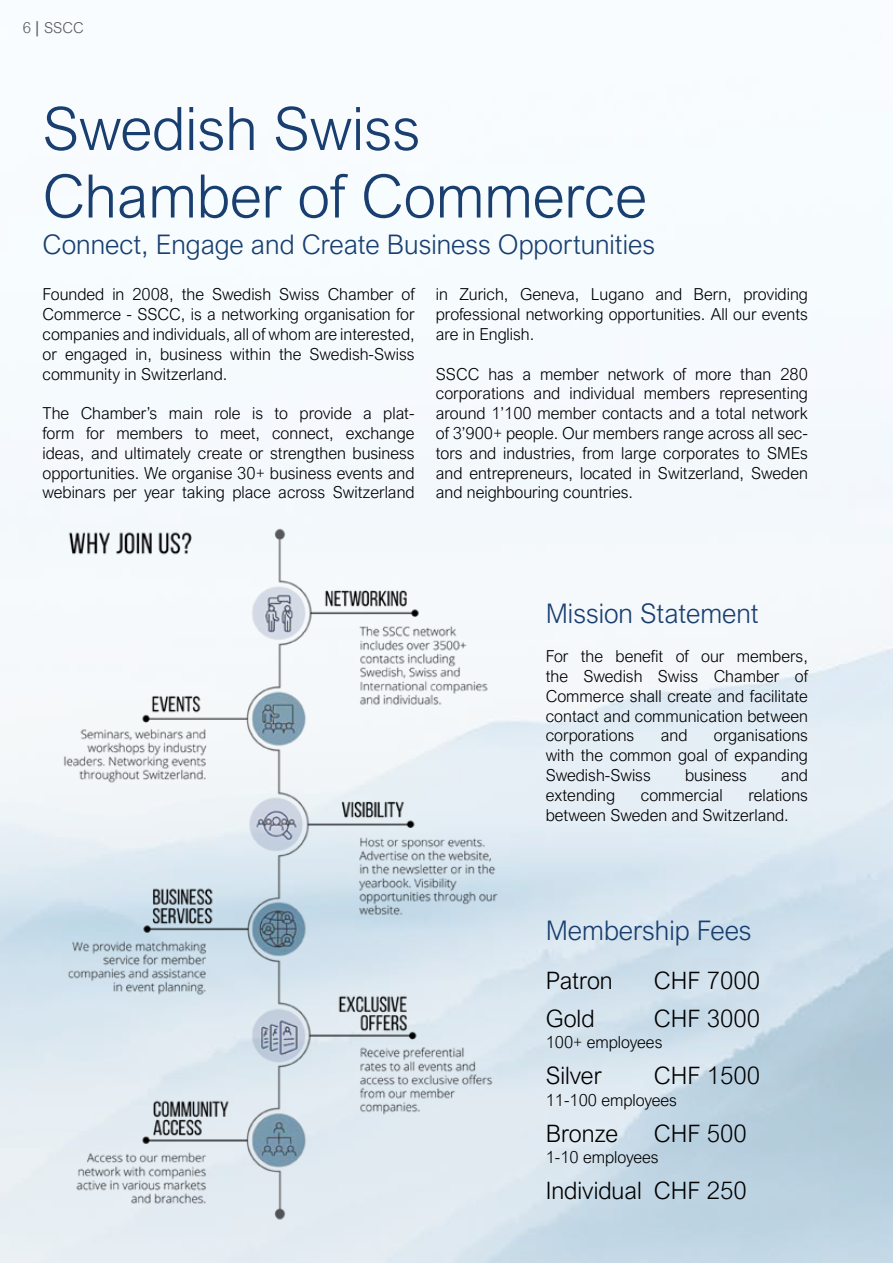
<style>
.page{position:relative;width:893px;height:1263px;background:#fff}
.page>*{position:absolute;margin:0;border:0;box-sizing:border-box;transform-origin:0 0}
.t1{font:300 60px/67.5px "Arial Nova";color:#193f70}
.t2{font:300 27px "Arial Nova";color:#193f70}
.t3{font:300 24px "Arial Nova";color:#000}
.t4{font:300 16.5px/19.8px "Arial Nova";color:#000;text-align:justify}
.t5{font:300 15px "Arial Nova";color:#58595b}
.s1{font-weight:400;font-size:16.5px}
</style>
<div class="page">
<img style="left:0;top:438px;width:585px;height:825px">
<p class="t5" style="left:23px;top:20px;width:62px">6 <span class="s1">|</span> SSCC</p>
<h1 class="t1" style="left:43px;top:95px;width:606px">Swedish Swiss<br>Chamber of Commerce</h1>
<h2 class="t2" style="left:43px;top:230px;width:614px">Connect, Engage and Create Business Opportunities</h2>
<p class="t4" style="left:43px;top:285px;width:374px">Founded in 2008, the Swedish Swiss Chamber of Commerce - SSCC, is a networking organisation for companies and individuals, all of whom are interested, or engaged in, business within the Swedish-Swiss community in Switzerland.</p>
<p class="t4" style="left:43px;top:403px;width:374px">The Chamber’s main role is to provide a plat&shy;form for members to meet, connect, exchange ideas, and ultimately create or strengthen business opportunities. We organise 30+ business events and webinars per year taking place across Switzerland</p>
<p class="t4" style="left:436px;top:285px;width:374px">in Zurich, Geneva, Lugano and Bern, providing professional networking opportunities. All our events are in English.</p>
<p class="t4" style="left:436px;top:364px;width:374px">SSCC has a member network of more than 280 corporations and individual members representing around 1’100 member contacts and a total network of 3’900+ people. Our members range across all sec&shy;tors and industries, from large corporates to SMEs and entrepreneurs, located in Switzerland, Sweden and neighbouring countries.</p>
<h2 class="t2" style="left:546px;top:598px;width:215px">Mission Statement</h2>
<p class="t4" style="left:546px;top:646px;width:264px">For the benefit of our members, the Swedish Swiss Chamber of Commerce shall create and facilitate contact and communication between corporations</p>
<p class="t4" style="left:546px;top:726px;width:264px;text-indent:168px">organisations with the common goal of expanding Swedish-Swiss</p>
<p class="t4" style="left:661px;top:726px;width:28px">and</p>
<p class="t4" style="left:685px;top:765px;width:63px">business</p>
<p class="t4" style="left:781px;top:765px;width:28px">and</p>
<p class="t4" style="left:546px;top:785px;width:71px">extending</p>
<p class="t4" style="left:641px;top:785px;width:84px">commercial</p>
<p class="t4" style="left:546px;top:785px;width:264px;text-indent:203px">relations between Sweden and Switzerland.</p>
<h2 class="t2" style="left:546px;top:915px;width:207px">Membership Fees</h2>
<h3 class="t3" style="left:546px;top:967px;width:69px">Patron</h3>
<h3 class="t3" style="left:654px;top:967px;width:108px">CHF 7000</h3>
<h3 class="t3" style="left:546px;top:1004px;width:50px">Gold</h3>
<h3 class="t3" style="left:654px;top:1004px;width:108px">CHF 3000</h3>
<p class="t4" style="left:546px;top:1032px;width:118px">100+ employees</p>
<h3 class="t3" style="left:546px;top:1062px;width:58px">Silver</h3>
<h3 class="t3" style="left:654px;top:1062px;width:108px">CHF 1500</h3>
<p class="t4" style="left:546px;top:1090px;width:133px">11-100 employees</p>
<h3 class="t3" style="left:546px;top:1120px;width:74px">Bronze</h3>
<h3 class="t3" style="left:654px;top:1120px;width:94px">CHF 500</h3>
<p class="t4" style="left:546px;top:1147px;width:114px">1-10 employees</p>
<h3 class="t3" style="left:546px;top:1177px;width:202px">Individual CHF 250</h3>
</div>
